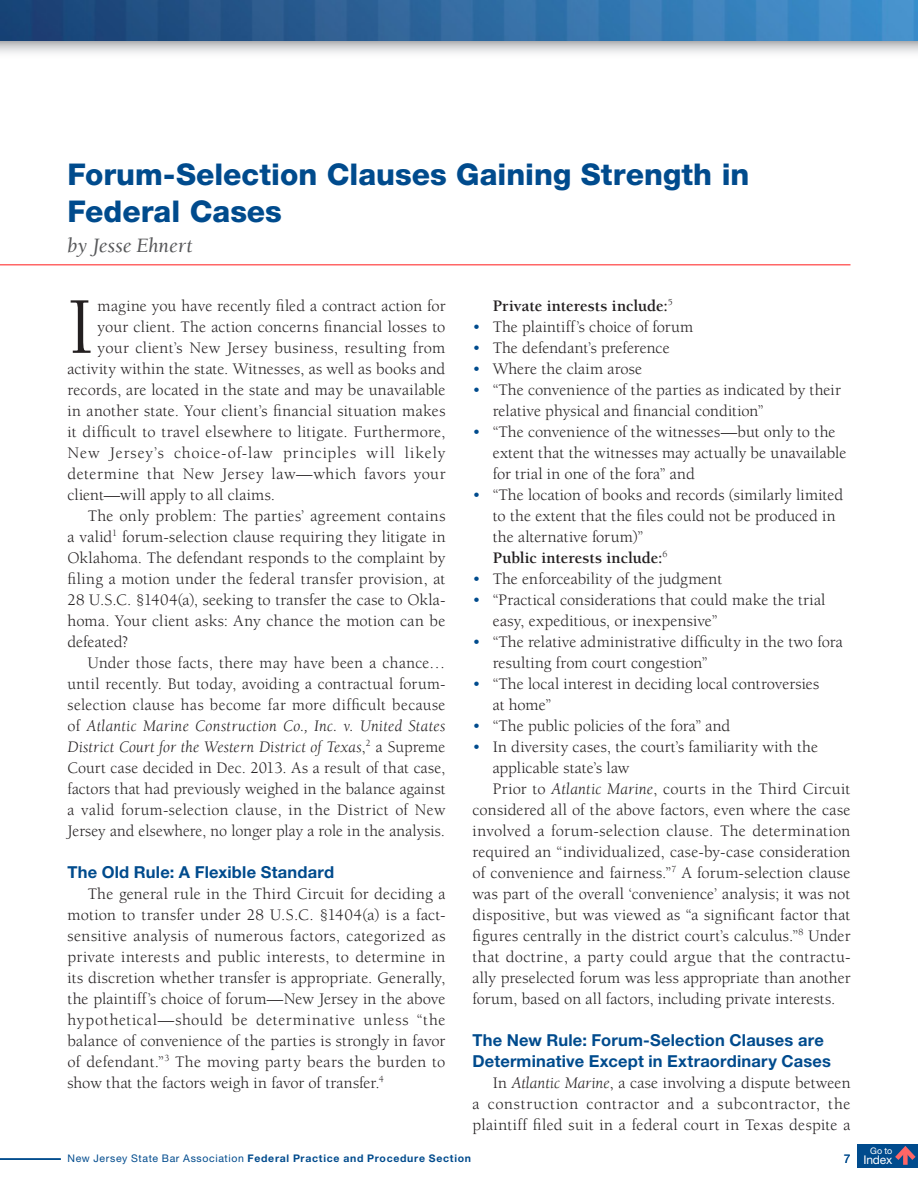
<style>
.page{position:relative;width:918px;height:1188px;background:#fff}
.page>*{position:absolute;margin:0;border:0;box-sizing:border-box;transform-origin:0 0}
.intro{font:82.65px "Berkeley";color:#231f20}
.t1{font:800 30px/37.5px "Helvetica Neue LT Std";color:#004b8d}
.byline{font:italic 21px "Berkeley";color:#57585a}
.body{font:16.5px/21px "Berkeley";letter-spacing:.005em;color:#231f20}
.intro-2{font:16.5px "Berkeley";letter-spacing:.015em;color:#231f20}
.subtitle{font:700 16.5px/21px "Helvetica Neue LT Std";letter-spacing:.01em;color:#004b8d}
.body-2{font:700 16.5px "Berkeley";letter-spacing:-.005em;color:#231f20}
.intro-3{font:16.5px "Berkeley";letter-spacing:.05em;color:#231f20}
.t2{font:12px "Helvetica Neue LT Std";letter-spacing:-.01em;color:#fff}
.t3{font:12px "Helvetica Neue LT Std";color:#004b8d}
.t4{font:700 10.5px "Helvetica Neue LT Std";letter-spacing:.07em;color:#004b8d}
.t5{font:9px "Helvetica Neue LT Std";color:#fff}
.s1{font-style:italic}
.s2{color:#004b8d}
.s3{font-weight:400}
</style>
<div class="page">
<hr style="left:0;top:264px;width:850px;height:2px;background:#f66">
<svg style="left:0;top:40px;width:918px;height:13px;background:#c6ccd2"></svg>
<img style="left:0;top:0;width:918px;height:40px">
<hr style="left:0;top:1158px;width:61px;height:2px;background:#004b8d">
<div style="left:857px;top:1144px;width:61px;height:24px;background:#004b8d"></div>
<svg style="left:895px;top:1146px;width:21px;height:19px"></svg>
<p class="t1" style="left:68px;top:155px;width:683px">Forum-Selection Clauses Gaining Strength in<br>Federal Cases</p>
<p class="byline" style="left:68px;top:234px;width:127px">by Jesse Ehnert</p>
<p class="intro" style="left:68px;top:283px;width:28px">I</p>
<p class="intro-2" style="left:98px;top:297px;width:349px">magine you have recently filed a contract action for</p>
<p class="intro-2" style="left:98px;top:318px;width:349px">your client. The action concerns financial losses to</p>
<p class="intro-2" style="left:98px;top:339px;width:349px">your client’s New Jersey business, resulting from</p>
<p class="intro-2" style="left:68px;top:360px;width:380px">activity within the state. Witnesses, as well as books and</p>
<p class="intro-2" style="left:68px;top:381px;width:379px">records, are located in the state and may be unavailable</p>
<p class="intro-2" style="left:68px;top:402px;width:379px">in another state. Your client’s financial situation makes</p>
<p class="intro-2" style="left:68px;top:423px;width:380px">it difficult to travel elsewhere to litigate. Furthermore,</p>
<p class="intro-3" style="left:68px;top:444px;width:379px">New Jersey’s choice-of-law principles will likely</p>
<p class="intro-2" style="left:68px;top:465px;width:380px">determine that New Jersey law—which favors your</p>
<p class="intro-2" style="left:68px;top:486px;width:209px">client—will apply to all claims.</p>
<p class="body" style="left:68px;top:506px;width:380px;text-align:justify;text-indent:20px">The only problem: The parties’ agreement contains a valid<sup>1</sup> forum-selection clause requiring they litigate in Oklahoma. The defendant responds to the complaint by filing a motion under the federal transfer provision, at 28 U.S.C. §1404(a), seeking to transfer the case to Okla&shy;homa. Your client asks: Any chance the motion can be defeated?</p>
<p class="body" style="left:68px;top:653px;width:380px;text-align:justify;text-indent:20px">Under those facts, there may have been a chance… until recently. But today, avoiding a contractual forum&shy;selection clause has become far more difficult because of <span class="s1">Atlantic Marine Construction Co., Inc. v. United States District Court for the Western District of Texas</span>,<sup>2</sup> a Supreme Court case decided in Dec. 2013. As a result of that case, factors that had previously weighed in the balance against a valid forum-selection clause, in the District of New Jersey and elsewhere, no longer play a role in the analysis.</p>
<p class="subtitle" style="left:68px;top:861px;width:268px">The Old Rule: A Flexible Standard</p>
<p class="body" style="left:68px;top:884px;width:380px;text-align:justify;text-indent:20px">The general rule in the Third Circuit for deciding a motion to transfer under 28 U.S.C. §1404(a) is a fact&shy;sensitive analysis of numerous factors, categorized as private interests and public interests, to determine in its discretion whether transfer is appropriate. Generally, the plaintiff’s choice of forum—New Jersey in the above hypothetical—should be determinative unless “the balance of convenience of the parties is strongly in favor of defendant.”<sup>3</sup> The moving party bears the burden to show that the factors weigh in favor of transfer.<sup>4</sup></p>
<p class="body-2" style="left:493px;top:297px;width:182px">Private interests include:<sup>5</sup></p>
<p class="body" style="left:472px;top:317px;width:222px"><span class="s2">•</span> The plaintiff’s choice of forum</p>
<p class="body" style="left:472px;top:338px;width:199px"><span class="s2">•</span> The defendant’s preference</p>
<p class="body" style="left:472px;top:359px;width:171px"><span class="s2">•</span> Where the claim arose</p>
<p class="body" style="left:493px;top:380px;width:350px;text-indent:-20px"><span class="s2">•</span> “The convenience of the parties as indicated by their relative physical and financial condition”</p>
<p class="body" style="left:493px;top:422px;width:355px;text-indent:-20px"><span class="s2">•</span> “The convenience of the witnesses—but only to the extent that the witnesses may actually be unavailable for trial in one of the fora” and</p>
<p class="body" style="left:493px;top:485px;width:352px;text-indent:-20px"><span class="s2">•</span> “The location of books and records (similarly limited to the extent that the files could not be produced in the alternative forum)”</p>
<p class="body-2" style="left:493px;top:549px;width:176px">Public interests include:<sup>6</sup></p>
<p class="body" style="left:472px;top:569px;width:251px"><span class="s2">•</span> The enforceability of the judgment</p>
<p class="body" style="left:493px;top:590px;width:334px;text-indent:-20px"><span class="s2">•</span> “Practical considerations that could make the trial easy, expeditious, or inexpensive”</p>
<p class="body" style="left:493px;top:632px;width:351px;text-indent:-20px"><span class="s2">•</span> “The relative administrative difficulty in the two fora resulting from court congestion”</p>
<p class="body" style="left:493px;top:674px;width:328px;text-indent:-20px"><span class="s2">•</span> “The local interest in deciding local controversies at home”</p>
<p class="body" style="left:472px;top:716px;width:259px"><span class="s2">•</span> “The public policies of the fora” and</p>
<p class="body" style="left:493px;top:737px;width:327px;text-indent:-20px"><span class="s2">•</span> In diversity cases, the court’s familiarity with the applicable state’s law</p>
<p class="body" style="left:472px;top:779px;width:380px;text-align:justify;text-indent:20px">Prior to <span class="s1">Atlantic Marine</span>, courts in the Third Circuit considered all of the above factors, even where the case involved a forum-selection clause. The determination required an “individualized, case-by-case consideration of convenience and fairness.”<sup>7</sup> A forum-selection clause was part of the overall ‘convenience’ analysis; it was not dispositive, but was viewed as “a significant factor that figures centrally in the district court’s calculus.”<sup>8</sup> Under that doctrine, a party could argue that the contractu&shy;ally preselected forum was less appropriate than another forum, based on all factors, including private interests.</p>
<p class="subtitle" style="left:472px;top:1029px;width:360px">The New Rule: Forum-Selection Clauses are<br>Determinative Except in Extraordinary Cases</p>
<p class="body" style="left:472px;top:1073px;width:380px;text-align:justify;text-indent:20px">In <span class="s1">Atlantic Marine</span>, a case involving a dispute between a construction contractor and a subcontractor, the plaintiff filed suit in a federal court in Texas despite a</p>
<p class="t4" style="left:68px;top:1152px;width:405px"><span class="s3">New Jersey State Bar Association</span> Federal Practice and Procedure Section</p>
<p class="t3" style="left:844px;top:1151px;width:8px">7</p>
<p class="t5" style="left:870px;top:1145px;width:24px">Go to</p>
<p class="t2" style="left:863px;top:1153px;width:31px">Index</p>
</div>
